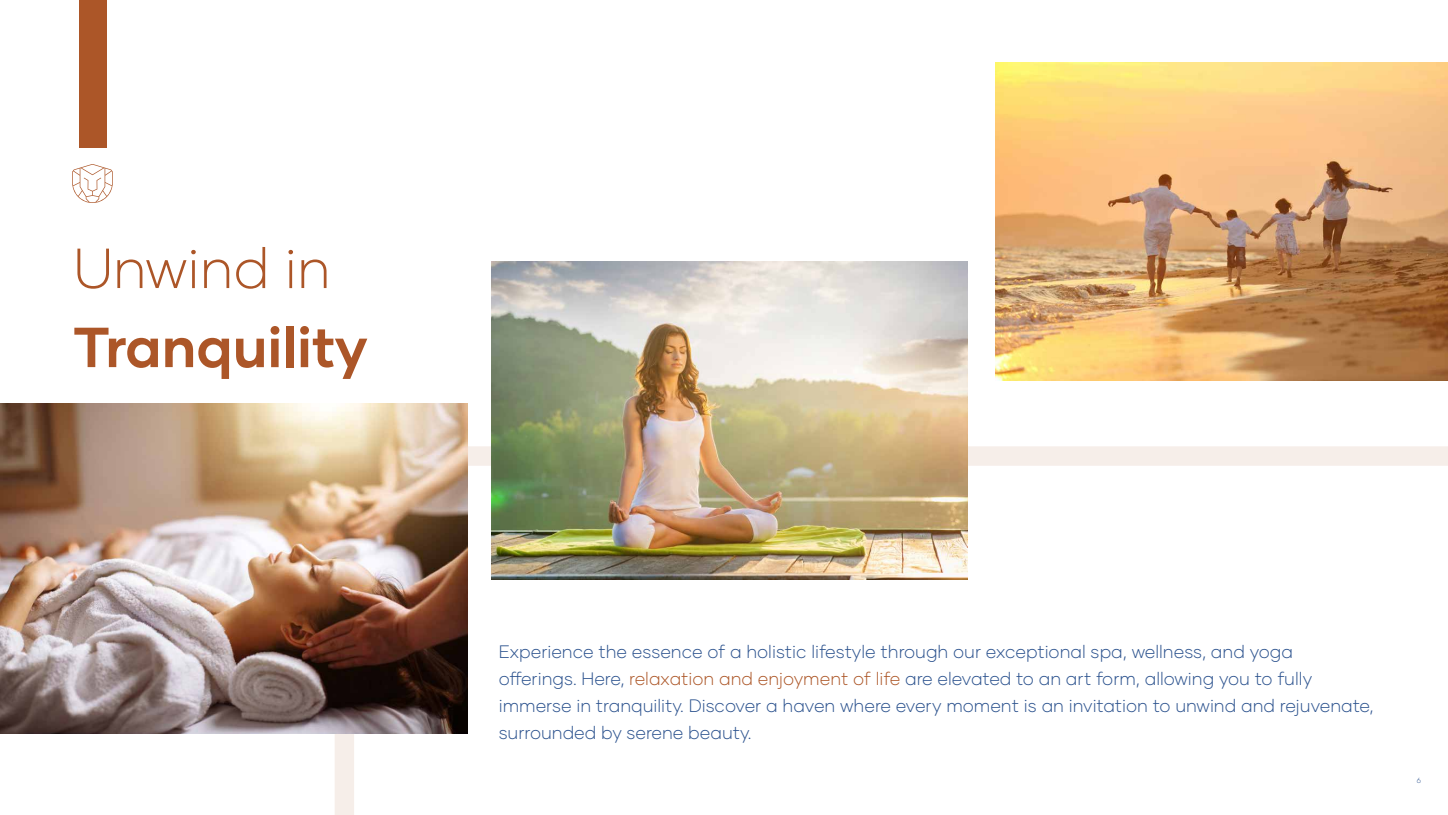
<style>
.page{position:relative;width:1448px;height:815px;background:#fff}
.page>*{position:absolute;margin:0;border:0;box-sizing:border-box;transform-origin:0 0}
.t1{font:700 56.25px "Gilmer";color:#ac5628}
.t2{font:300 56.25px "Gilmer";color:#ac5628}
.t3{font:300 18px/27px "Gilmer";color:#2a518d}
.t4{font:300 7.5px "Gilmer";color:#2a518d}
.s1{color:#ac5627}
</style>
<div class="page">
<svg style="left:334px;top:446px;width:1114px;height:368px"></svg>
<img style="left:0;top:403px;width:467px;height:330px">
<img style="left:491px;top:261px;width:476px;height:318px">
<img style="left:995px;top:63px;width:453px;height:317px">
<div style="left:79px;top:0;width:28px;height:147px;background:#ac5628"></div>
<svg style="left:72px;top:164px;width:41px;height:39px"></svg>
<h1 class="t2" style="left:74px;top:234px;width:259px">Unwind in</h1>
<h1 class="t1" style="left:74px;top:312px;width:295px">Tranquility</h1>
<p class="t3" style="left:499px;top:638px;width:876px">Experience the essence of a holistic lifestyle through our exceptional spa, wellness, and yoga offerings. Here, <span class="s1">relaxation and enjoyment of life</span> are elevated to an art form, allowing you to fully immerse in tranquility. Discover a haven where every moment is an invitation to unwind and rejuvenate, surrounded by serene beauty.</p>
<p class="t4" style="left:1416px;top:776px;width:6px">6</p>
</div>
